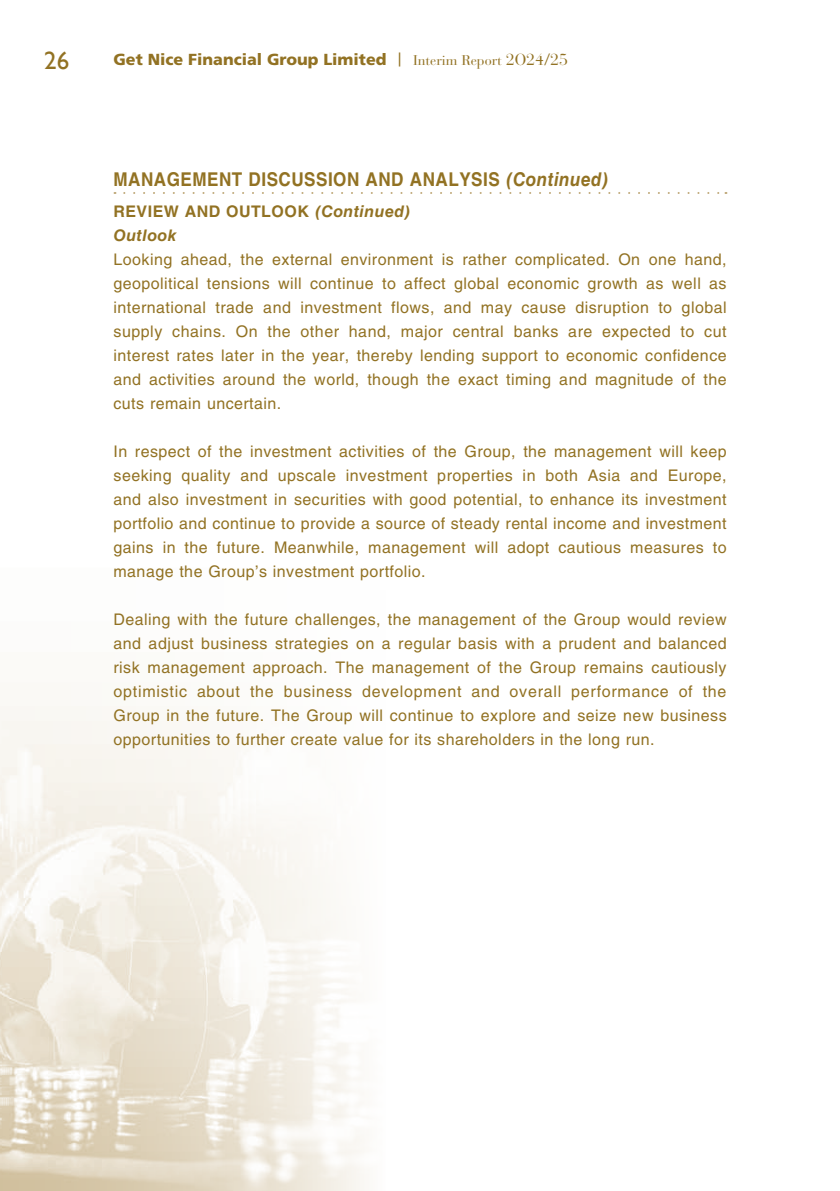
<style>
.page{position:relative;width:840px;height:1191px;background:#fff}
.page>*{position:absolute;margin:0;border:0;box-sizing:border-box;transform-origin:0 0}
.t1{font:25px "Gill Sans";color:#927223}
.t2{font:700 19px "Helvetica LT Std";letter-spacing:.03em;color:#927223;scale:.9 1}
.t3{font:16px/24px "Helvetica LT Std";letter-spacing:.03em;color:#927223;text-align:justify}
.t4{font:italic 700 16px/24px "Helvetica LT Std";letter-spacing:.03em;color:#927223}
.t5{font:900 16px "Frutiger LT Std";color:#927223}
.t6{font:14px "Bauer Bodoni Std";color:#927223}
.s1{font-size:16px}
.s2{font-weight:400;font-size:14px}
.s3{font-style:italic}
.s4{font-style:normal}
</style>
<div class="page">
<img style="left:0;top:192px;width:365px;height:999px">
<svg style="left:124px;top:192px;width:602px;height:2px"></svg>
<h1 class="t1" style="left:44px;top:46px;width:26px">26</h1>
<p class="t6" style="left:413px;top:52px;width:156px">Interim Report <span class="s1">2O24/25</span></p>
<p class="t5" style="left:113px;top:50px;width:289px">Get Nice Financial Group Limited <span class="s2">|</span></p>
<p class="t2" style="left:113px;top:168px;width:551px">MANAGEMENT DISCUSSION AND ANALYSIS <span class="s3">(Continued)</span></p>
<p class="t4" style="left:113px;top:199px;width:299px"><span class="s4">REVIEW AND OUTLOOK</span> (Continued)<br>Outlook</p>
<p class="t3" style="left:113px;top:247px;width:614px">Looking ahead, the external environment is rather complicated. On one hand, geopolitical tensions will continue to affect global economic growth as well as international trade and investment flows, and may cause disruption to global supply chains. On the other hand, major central banks are expected to cut interest rates later in the year, thereby lending support to economic confidence and activities around the world, though the exact timing and magnitude of the cuts remain uncertain.</p>
<p class="t3" style="left:113px;top:439px;width:614px">In respect of the investment activities of the Group, the management will keep seeking quality and upscale investment properties in both Asia and Europe, and also investment in securities with good potential, to enhance its investment portfolio and continue to provide a source of steady rental income and investment gains in the future. Meanwhile, management will adopt cautious measures to manage the Group’s investment portfolio.</p>
<p class="t3" style="left:113px;top:607px;width:614px">Dealing with the future challenges, the management of the Group would review and adjust business strategies on a regular basis with a prudent and balanced risk management approach. The management of the Group remains cautiously optimistic about the business development and overall performance of the Group in the future. The Group will continue to explore and seize new business opportunities to further create value for its shareholders in the long run.</p>
</div>
